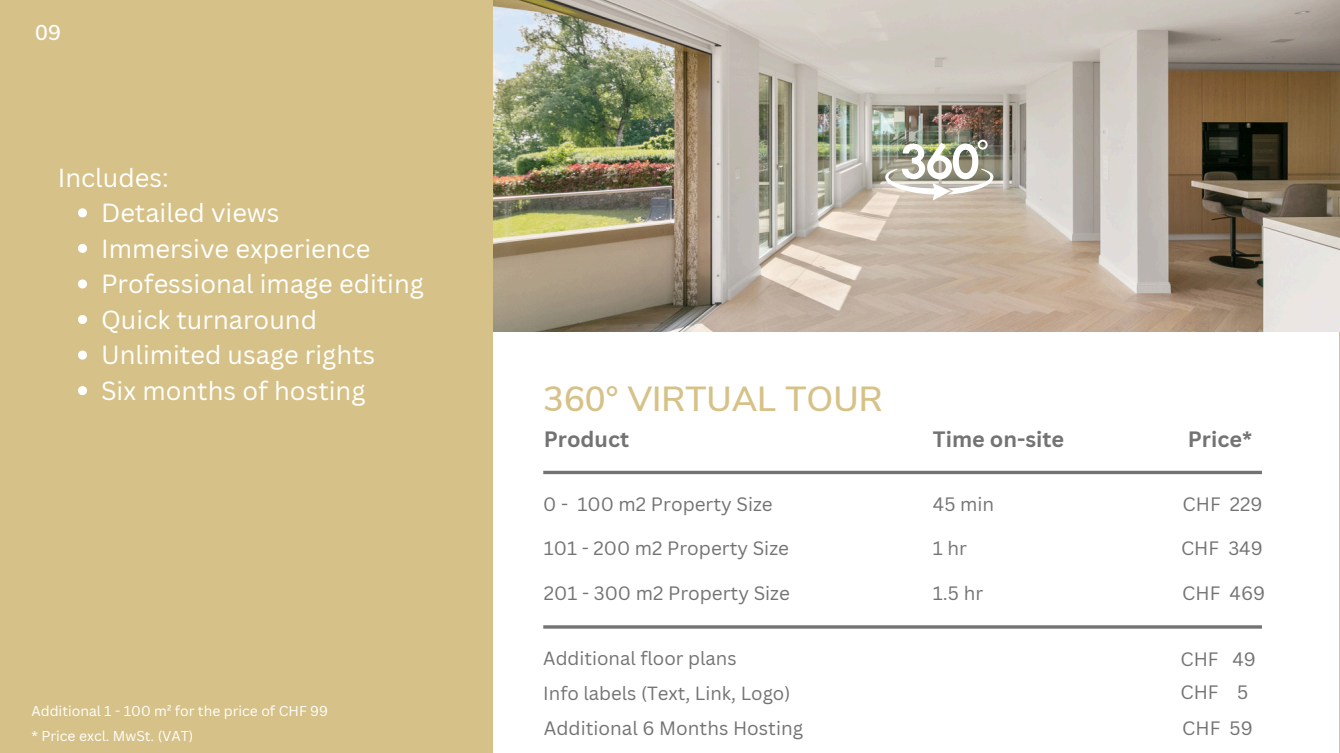
<style>
.page{position:relative;width:1340px;height:753px;background:#d6c288}
.page>*{position:absolute;margin:0;border:0;box-sizing:border-box;transform-origin:0 0}
.t1{font:600 34.88px "Nunito Sans";color:#d6c288}
.t2{font:25.43px "Canva Sans";color:#fff}
.t3{font:700 21.6px "Canva Sans";color:#737373}
.t4{font:600 21.38px "Nunito Sans";color:#fff}
.t5{font:18.9px "Canva Sans";color:#737373}
.t6{font:18.68px "Canva Sans";color:#737373}
.t7{font:18.45px "Canva Sans";color:#737373}
.t8{font:13.95px "Canva Sans";color:#fff}
</style>
<div class="page">
<div style="left:494px;top:327px;width:845px;height:426px;background:#fff"></div>
<svg style="left:78px;top:208px;width:9px;height:9px"></svg>
<svg style="left:78px;top:244px;width:9px;height:9px"></svg>
<svg style="left:78px;top:279px;width:9px;height:9px"></svg>
<svg style="left:78px;top:315px;width:9px;height:9px"></svg>
<svg style="left:78px;top:350px;width:9px;height:9px"></svg>
<svg style="left:78px;top:386px;width:9px;height:9px"></svg>
<hr style="left:543px;top:471px;width:719px;height:3px;background:#737373">
<hr style="left:543px;top:625px;width:719px;height:3px;background:#737373">
<img style="left:493px;top:0;width:847px;height:332px">
<img style="left:885px;top:140px;width:108px;height:60px">
<h5 class="t4" style="left:35px;top:19px;width:27px">09</h5>
<p class="t2" style="left:58px;top:159px;width:112px">Includes:</p>
<h2 class="t2" style="left:101px;top:195px;width:180px">Detailed views</h2>
<p class="t2" style="left:101px;top:231px;width:271px">Immersive experience</p>
<p class="t2" style="left:101px;top:266px;width:324px">Professional image editing</p>
<p class="t2" style="left:101px;top:302px;width:217px">Quick turnaround</p>
<p class="t2" style="left:101px;top:337px;width:276px">Unlimited usage rights</p>
<p class="t2" style="left:101px;top:373px;width:266px">Six months of hosting</p>
<p class="t1" style="left:543px;top:375px;width:341px">360° VIRTUAL TOUR</p>
<p class="t3" style="left:544px;top:424px;width:87px">Product</p>
<p class="t3" style="left:933px;top:424px;width:133px">Time on-site</p>
<p class="t3" style="left:1188px;top:424px;width:66px">Price*</p>
<p class="t5" style="left:543px;top:491px;width:231px">0 - 100 m2 Property Size</p>
<p class="t5" style="left:1182px;top:491px;width:82px">CHF 229</p>
<h3 class="t5" style="left:933px;top:491px;width:63px">45 min</h3>
<p class="t5" style="left:933px;top:535px;width:36px">1 hr</p>
<h5 class="t5" style="left:933px;top:579px;width:52px">1.5 hr</h5>
<p class="t5" style="left:544px;top:535px;width:247px">101 - 200 m2 Property Size</p>
<h1 class="t5" style="left:544px;top:579px;width:248px">201 - 300 m2 Property Size</h1>
<h3 class="t5" style="left:1181px;top:535px;width:83px">CHF 349</h3>
<h3 class="t5" style="left:1182px;top:579px;width:84px">CHF 469</h3>
<h5 class="t8" style="left:31px;top:701px;width:298px">Additional 1 - 100 m² for the price of CHF 99</h5>
<p class="t8" style="left:31px;top:725px;width:164px">* Price excl. MwSt. (VAT)</p>
<h5 class="t6" style="left:543px;top:645px;width:195px">Additional floor plans</h5>
<h4 class="t5" style="left:1180px;top:645px;width:77px">CHF 49</h4>
<h5 class="t7" style="left:543px;top:680px;width:249px">Info labels (Text, Link, Logo)</h5>
<h5 class="t5" style="left:1180px;top:679px;width:69px">CHF 5</h5>
<h4 class="t5" style="left:544px;top:714px;width:261px">Additional 6 Months Hosting</h4>
<h4 class="t5" style="left:1182px;top:714px;width:72px">CHF 59</h4>
</div>
